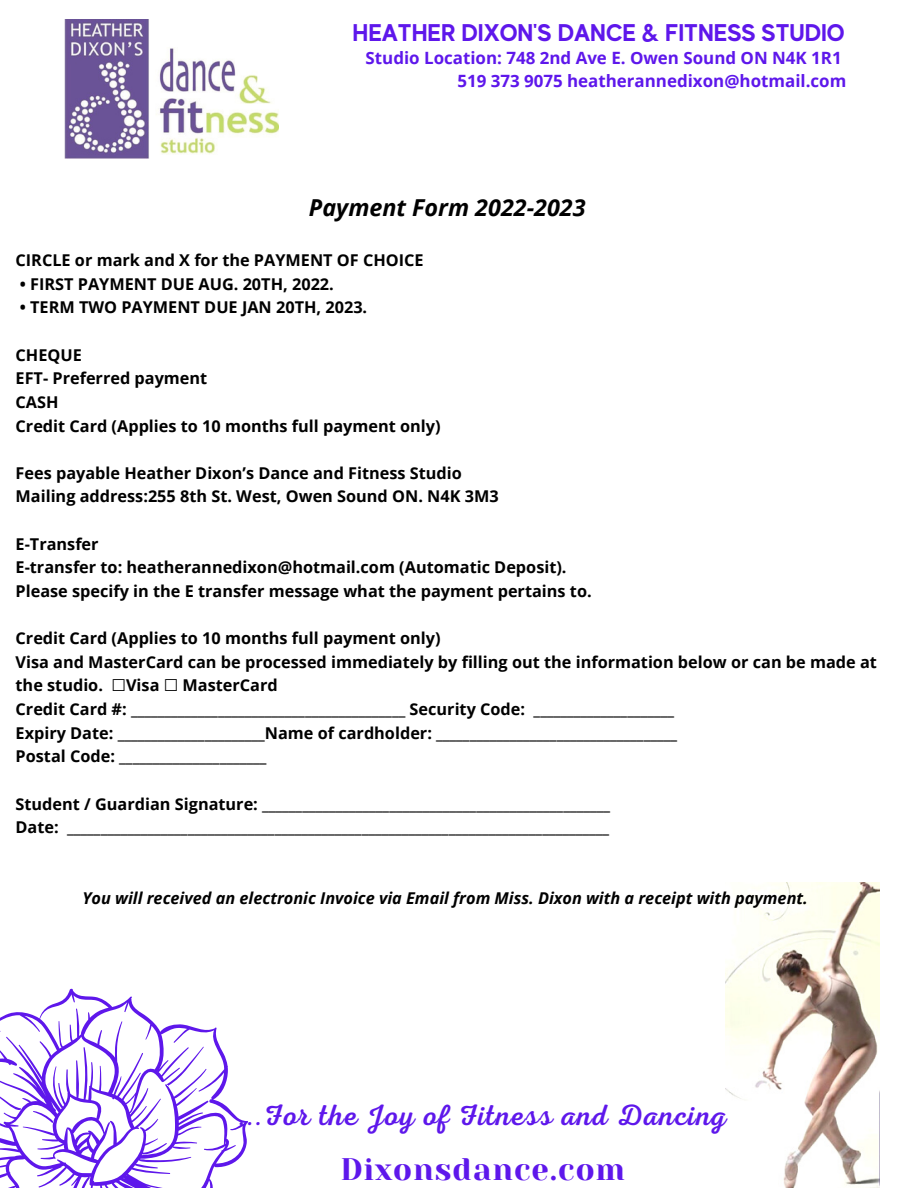
<style>
.page{position:relative;width:918px;height:1188px;background:#fff}
.page>*{position:absolute;margin:0;border:0;box-sizing:border-box;transform-origin:0 0}
.t1{font:31.05px "Yeseva One";letter-spacing:.03em;color:#5e17eb}
.t2{font:29.55px "Nexa Script";letter-spacing:.03em;color:#5e17eb}
.t3{font:700 24.15px "MADE Evolve Sans";color:#5e17eb}
.t4{font:italic 700 23.4px "Open Sans";color:#000}
.t5{font:700 16.95px/23.2px "Open Sans";color:#5e17eb;text-align:right}
.t6{font:700 16.35px/23.7px "Open Sans";color:#000}
.t7{font:italic 700 16.35px "Open Sans";color:#000}
.s1{font-family:"DejaVu Sans";font-weight:400}
</style>
<div class="page">
<img style="left:725px;top:882px;width:154px;height:306px">
<svg style="left:0;top:989px;width:248px;height:199px"></svg>
<img style="left:65px;top:19px;width:213px;height:140px">
<h3 class="t3" style="left:353px;top:18px;width:494px">HEATHER DIXON'S DANCE &amp; FITNESS STUDIO</h3>
<p class="t5" style="left:366px;top:45px;width:482px">Studio Location: 748 2nd Ave E. Owen Sound ON N4K 1R1<br>519 373 9075 heatherannedixon@hotmail.com</p>
<h3 class="t4" style="left:309px;top:191px;width:278px">Payment Form 2022-2023</h3>
<p class="t6" style="left:16px;top:248px;width:410px">CIRCLE or mark and X for the PAYMENT OF CHOICE</p>
<p class="t6" style="left:20px;top:272px;width:316px">• FIRST PAYMENT DUE AUG. 20TH, 2022.</p>
<p class="t6" style="left:20px;top:295px;width:349px">• TERM TWO PAYMENT DUE JAN 20TH, 2023.</p>
<p class="t6" style="left:16px;top:342px;width:426px">CHEQUE<br>EFT- Preferred payment<br>CASH<br>Credit Card (Applies to 10 months full payment only)</p>
<p class="t6" style="left:16px;top:461px;width:485px">Fees payable Heather Dixon’s Dance and Fitness Studio<br>Mailing address:255 8th St. West, Owen Sound ON. N4K 3M3</p>
<p class="t6" style="left:16px;top:531px;width:578px">E-Transfer<br>E-transfer to: heatherannedixon@hotmail.com (Automatic Deposit).<br>Please specify in the E transfer message what the payment pertains to.</p>
<p class="t6" style="left:16px;top:626px;width:863px">Credit Card (Applies to 10 months full payment only)<br>Visa and MasterCard can be processed immediately by filling out the information below or can be made at the studio. <span class="s1">☐</span>Visa <span class="s1">☐</span> MasterCard<br>Credit Card #: _________________________________________ Security Code: _____________________<br>Expiry Date: ______________________Name of cardholder: ____________________________________<br>Postal Code: ______________________</p>
<p class="t6" style="left:16px;top:791px;width:596px">Student / Guardian Signature: ____________________________________________________<br>Date: _________________________________________________________________________________</p>
<p class="t7" style="left:82px;top:887px;width:727px">You will received an electronic Invoice via Email from Miss. Dixon with a receipt with payment.</p>
<h2 class="t2" style="left:239px;top:1098px;width:489px">...For the Joy of Fitness and Dancing</h2>
<h1 class="t1" style="left:340px;top:1152px;width:286px">Dixonsdance.com</h1>
</div>
